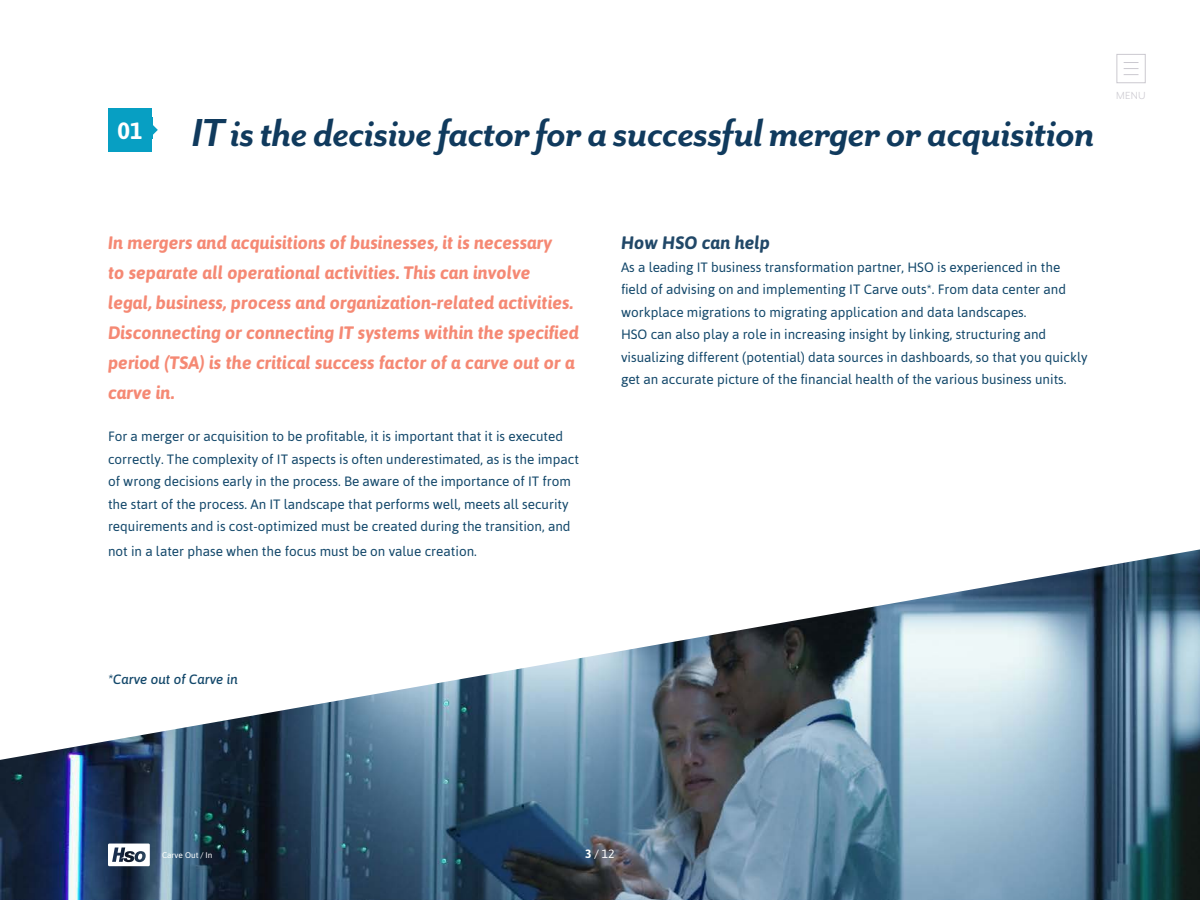
<style>
.page{position:relative;width:1200px;height:900px;background:#fff}
.page>*{position:absolute;margin:0;border:0;box-sizing:border-box;transform-origin:0 0}
.t1{font:italic 700 45px "Mr Eaves San OT";letter-spacing:-.02em;color:#103a5d}
.t2{font:700 23.55px "Asap";color:#fff}
.t3{font:italic 700 18px/30px "Asap";color:#f58974}
.t4{font:italic 700 18px "Asap";color:#214868}
.t5{font:13.5px/22.5px "Asap";color:#12476a}
.t6{font:italic 500 13.5px "Asap";color:#12476a}
.t7{font:12px "Asap";color:#fff}
.t8{font:11.85px "Mr Eaves San OT";color:#cbc9d0}
.t9{font:8.25px "Asap";color:#fff}
.s1{font-weight:700}
</style>
<div class="page">
<img style="left:0;top:549px;width:1200px;height:351px">
<div style="left:108px;top:108px;width:44px;height:44px;background:#079fc3"></div>
<svg style="left:152px;top:121px;width:6px;height:18px"></svg>
<div style="left:1117px;top:54px;width:29px;height:29px;border:1px solid #cbc9d0"></div>
<svg style="left:1124px;top:62px;width:14px;height:13px"></svg>
<svg style="left:108px;top:844px;width:42px;height:22px"></svg>
<h2 class="t2" style="left:117px;top:118px;width:31px">0101</h2>
<h1 class="t1" style="left:191px;top:107px;width:905px">IT is the decisive factor for a successful merger or acquisition</h1>
<p class="t8" style="left:1116px;top:89px;width:31px">MENU</p>
<p class="t3" style="left:108px;top:228px;width:473px">In mergers and acquisitions of businesses, it is necessary<br>to separate all operational activities. This can involve<br>legal, business, process and organization-related activities.<br>Disconnecting or connecting IT systems within the specified period (TSA) is the critical success factor of a carve out or a carve in.</p>
<p class="t5" style="left:108px;top:425px;width:473px">For a merger or acquisition to be profitable, it is important that it is executed correctly. The complexity of IT aspects is often underestimated, as is the impact of wrong decisions early in the process. Be aware of the importance of IT from the start of the process. An IT landscape that performs well, meets all security requirements and is cost-optimized must be created during the transition, and</p>
<p class="t5" style="left:108px;top:540px;width:370px">not in a later phase when the focus must be on value creation.</p>
<h3 class="t4" style="left:621px;top:233px;width:151px">How HSO can help</h3>
<p class="t5" style="left:621px;top:256px;width:468px">As a leading IT business transformation partner, HSO is experienced in the field of advising on and implementing IT Carve outs*. From data center and workplace migrations to migrating application and data landscapes.<br>HSO can also play a role in increasing insight by linking, structuring and visualizing different (potential) data sources in dashboards, so that you quickly get an accurate picture of the financial health of the various business units.</p>
<p class="t6" style="left:108px;top:670px;width:131px">*Carve out of Carve in</p>
<p class="t9" style="left:162px;top:850px;width:52px">Carve Out / In</p>
<p class="t7" style="left:585px;top:847px;width:31px"><span class="s1">3</span> / 12</p>
</div>
